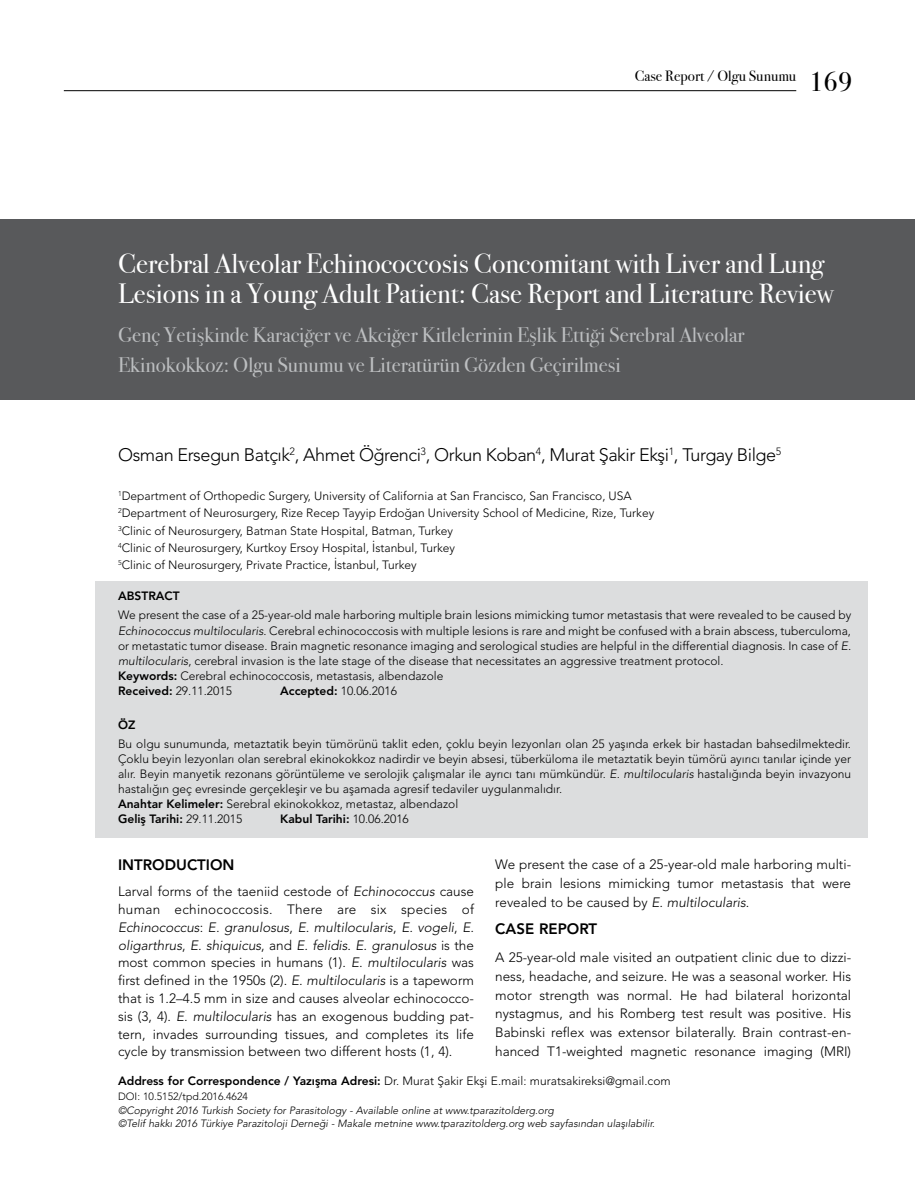
<style>
.page{position:relative;width:915px;height:1191px;background:#fff}
.page>*{position:absolute;margin:0;border:0;box-sizing:border-box;transform-origin:0 0}
.t1{font:27.75px/30px "Bodoni Svty Two ITCTT Book";color:#fff}
.t2{font:27px "Bodoni Svty Two ITCTT Book";color:#000}
.t3{font:21px/30px "Bodoni Svty Two ITCTT Book";color:#bcbec0}
.t4{font:300 18px "Avenir LT Std";letter-spacing:-.025em;color:#000}
.t5{font:800 15px "Avenir LT Std";color:#000}
.t6{font:15px "Bodoni Svty Two ITCTT Book";color:#000}
.t7{font:300 13.5px/17.9px "Avenir LT Std";color:#000;text-align:justify}
.t8{font:300 12px/15px "Avenir LT Std";color:#000}
.t9{font:800 12px "Avenir LT Std";color:#000}
.t10{font:italic 300 10.5px/13.5px "Avenir LT Std";color:#000}
.t11{font:300 10.5px "Avenir LT Std";color:#000}
.s1{font-style:italic}
.s2{font-weight:800}
.s3{font-weight:300}
</style>
<div class="page">
<div style="left:0;top:219px;width:914px;height:181px;background:#58595b"></div>
<div style="left:96px;top:581px;width:771px;height:257px;background:#dcddde"></div>
<hr style="left:64px;top:90px;width:732px;height:1px;background:#000">
<p class="t6" style="left:634px;top:64px;width:163px">Case Report / Olgu Sunumu</p>
<h2 class="t2" style="left:809px;top:59px;width:45px">169</h2>
<h1 class="t1" style="left:118px;top:246px;width:716px">Cerebral Alveolar Echinococcosis Concomitant with Liver and Lung<br>Lesions in a Young Adult Patient: Case Report and Literature Review</h1>
<h3 class="t3" style="left:118px;top:317px;width:627px">Genç Yetişkinde Karaciğer ve Akciğer Kitlelerinin Eşlik Ettiği Serebral Alveolar<br>Ekinokokkoz: Olgu Sunumu ve Literatürün Gözden Geçirilmesi</h3>
<h3 class="t4" style="left:118px;top:444px;width:664px">Osman Ersegun Batçık<sup>2</sup>, Ahmet Öğrenci<sup>3</sup>, Orkun Koban<sup>4</sup>, Murat Şakir Ekşi<sup>1</sup>, Turgay Bilge<sup>5</sup></h3>
<p class="t8" style="left:118px;top:487px;width:537px;line-height:17.1px"><sup>1</sup>Department of Orthopedic Surgery, University of California at San Francisco, San Francisco, USA <sup>2</sup>Department of Neurosurgery, Rize Recep Tayyip Erdoğan University School of Medicine, Rize, Turkey <sup>3</sup>Clinic of Neurosurgery, Batman State Hospital, Batman, Turkey<br><sup>4</sup>Clinic of Neurosurgery, Kurtkoy Ersoy Hospital, İstanbul, Turkey<br><sup>5</sup>Clinic of Neurosurgery, Private Practice, İstanbul, Turkey</p>
<p class="t9" style="left:118px;top:589px;width:63px">ABSTRACT</p>
<p class="t8" style="left:118px;top:608px;width:734px">We present the case of a 25-year-old male harboring multiple brain lesions mimicking tumor metastasis that were revealed to be caused by <span class="s1">Echinococcus multilocularis</span>. Cerebral echinococcosis with multiple lesions is rare and might be confused with a brain abscess, tuberculoma, or metastatic tumor disease. Brain magnetic resonance imaging and serological studies are helpful in the differential diagnosis. In case of <span class="s1">E. multilocularis</span>, cerebral invasion is the late stage of the disease that necessitates an aggressive treatment protocol.<br><span class="s2">Keywords:</span> Cerebral echinococcosis, metastasis, albendazole<br><span class="s2">Received:</span> 29.11.2015</p>
<p class="t8" style="left:280px;top:683px;width:118px"><span class="s2">Accepted:</span> 10.06.2016</p>
<p class="t9" style="left:118px;top:717px;width:19px">ÖZ</p>
<p class="t8" style="left:118px;top:736px;width:734px">Bu olgu sunumunda, metaztatik beyin tümörünü taklit eden, çoklu beyin lezyonları olan 25 yaşında erkek bir hastadan bahsedilmektedir.<br>Çoklu beyin lezyonları olan serebral ekinokokkoz nadirdir ve beyin absesi, tüberküloma ile metaztatik beyin tümörü ayırıcı tanılar içinde yer alır. Beyin manyetik rezonans görüntüleme ve serolojik çalışmalar ile ayrıcı tanı mümkündür. <span class="s1">E. multilocularis</span> hastalığında beyin invazyonu hastalığın geç evresinde gerçekleşir ve bu aşamada agresif tedaviler uygulanmalıdır.<br><span class="s2">Anahtar Kelimeler:</span> Serebral ekinokokkoz, metastaz, albendazol<br><span class="s2">Geliş Tarihi:</span> 29.11.2015</p>
<p class="t9" style="left:280px;top:811px;width:130px">Kabul Tarihi: <span class="s3">10.06.2016</span></p>
<p class="t5" style="left:118px;top:855px;width:118px">INTRODUCTION</p>
<p class="t7" style="left:118px;top:882px;width:357px">Larval forms of the taeniid cestode of <span class="s1">Echinococcus</span> cause human echinococcosis. There are six species of <span class="s1">Echinococcus</span>: <span class="s1">E. granulosus</span>, <span class="s1">E. multilocularis</span>, <span class="s1">E. vogeli</span>, <span class="s1">E. oligarthrus</span>, <span class="s1">E. shiquicus</span>, and <span class="s1">E. felidis</span>. <span class="s1">E. granulosus</span> is the most common species in humans (1). <span class="s1">E. multilocularis</span> was first defined in the 1950s (2). <span class="s1">E. multilocularis</span> is a tapeworm that is 1.2–4.5 mm in size and causes alveolar echinococco&shy;sis (3, 4). <span class="s1">E. multilocularis</span> has an exogenous budding pat&shy;tern, invades surrounding tissues, and completes its life cycle by transmission between two different hosts (1, 4).</p>
<p class="t7" style="left:495px;top:854px;width:357px;line-height:18.9px">We present the case of a 25-year-old male harboring multi&shy;ple brain lesions mimicking tumor metastasis that were revealed to be caused by <span class="s1">E. multilocularis</span>.</p>
<p class="t5" style="left:495px;top:920px;width:103px">CASE REPORT</p>
<p class="t7" style="left:495px;top:947px;width:357px;line-height:18.9px">A 25-year-old male visited an outpatient clinic due to dizzi&shy;ness, headache, and seizure. He was a seasonal worker. His motor strength was normal. He had bilateral horizontal nystagmus, and his Romberg test result was positive. His Babinski reflex was extensor bilaterally. Brain contrast-en&shy;hanced T1-weighted magnetic resonance imaging (MRI)</p>
<p class="t8" style="left:118px;top:1072px;width:554px"><span class="s2">Address for Correspondence / Yazışma Adresi:</span> Dr. Murat Şakir Ekşi E.mail: muratsakireksi@gmail.com</p>
<p class="t11" style="left:118px;top:1090px;width:131px">DOI: 10.5152/tpd.2016.4624</p>
<p class="t10" style="left:118px;top:1103px;width:538px">©Copyright 2016 Turkish Society for Parasitology - Available online at www.tparazitolderg.org<br>©Telif hakkı 2016 Türkiye Parazitoloji Derneği - Makale metnine www.tparazitolderg.org web sayfasından ulaşılabilir.</p>
</div>
